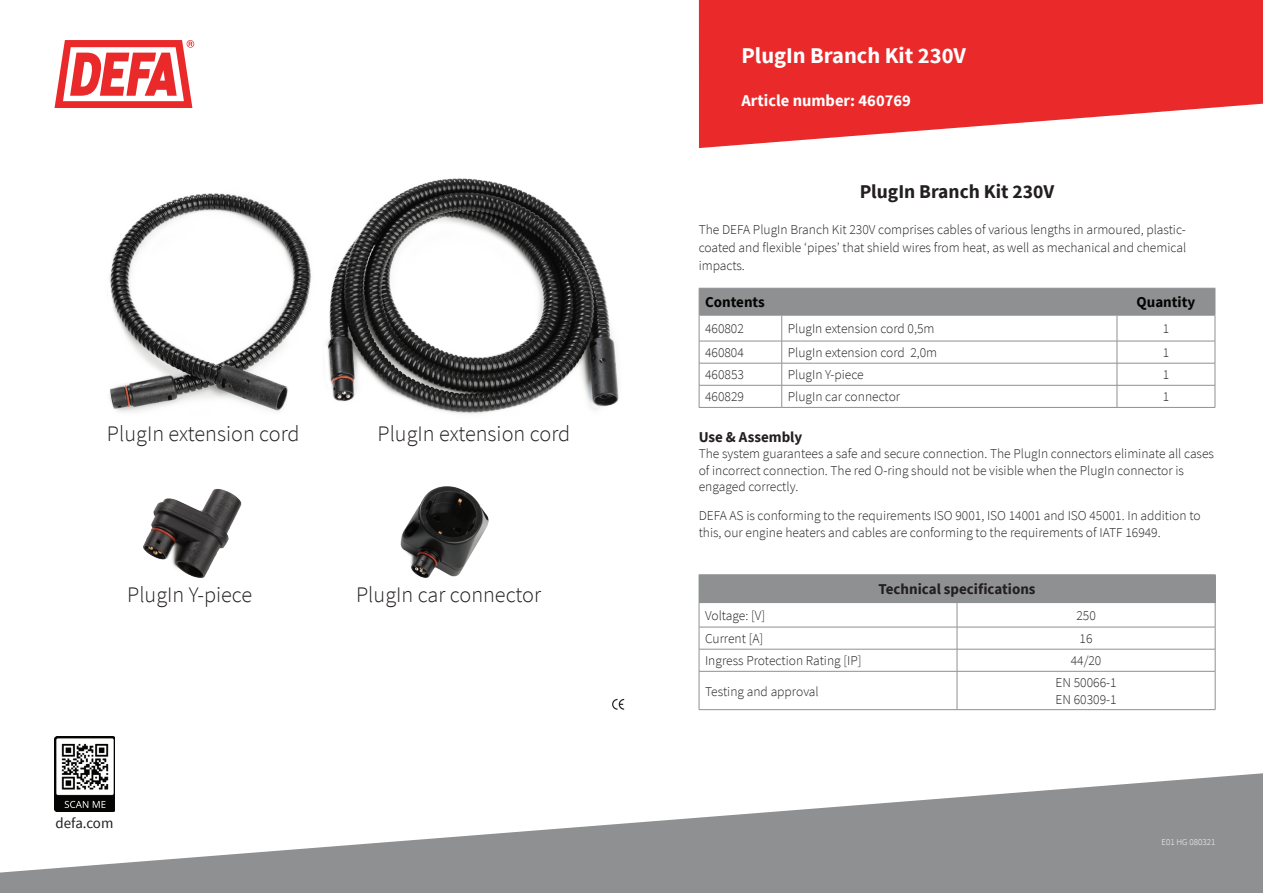
<style>
.page{position:relative;width:1263px;height:893px;background:#fff}
.page>*{position:absolute;margin:0;border:0;box-sizing:border-box;transform-origin:0 0}
.t1{font:700 22.5px "Source Sans Pro";color:#fff}
.t2{font:300 22.2px "Source Sans Pro";color:#231f20}
.t3{font:700 19.5px "Source Sans Pro";color:#231f20}
.t4{font:700 16.5px "Source Sans Pro";color:#fff}
.t5{font:700 15px "Source Sans Pro";color:#231f20}
.t6{font:700 15px "Source Sans Pro";color:#040503}
.t7{font:14.85px "Source Sans Pro";color:#231f20}
.t8{font:300 13.5px/16.5px "Source Sans Pro";color:#231f20}
.t9{font:300 9px "Source Sans Pro";color:#fff}
</style>
<div class="page">
<svg style="left:55px;top:40px;width:139px;height:68px"></svg>
<svg style="left:699px;top:0;width:564px;height:148px;background:#ec4849"></svg>
<svg style="left:0;top:771px;width:1263px;height:122px;fill:#8e9091"></svg>
<svg style="left:612px;top:699px;width:12px;height:11px"></svg>
<img style="left:55px;top:737px;width:60px;height:75px">
<div style="left:699px;top:575px;width:516px;height:28px;background:#8e9091"></div>
<hr style="left:699px;top:574px;width:258px;height:1px;background:#8e9091">
<hr style="left:957px;top:574px;width:258px;height:1px;background:#8e9091">
<hr style="left:699px;top:627px;width:258px;height:1px;background:#8e9091">
<hr style="left:957px;top:627px;width:258px;height:1px;background:#8e9091">
<hr style="left:699px;top:649px;width:258px;height:1px;background:#8e9091">
<svg style="left:699px;top:603px;width:1px;height:68px"></svg>
<hr style="left:957px;top:649px;width:258px;height:1px;background:#8e9091">
<svg style="left:957px;top:603px;width:1px;height:68px"></svg>
<svg style="left:1215px;top:575px;width:1px;height:96px"></svg>
<hr style="left:699px;top:671px;width:258px;height:1px;background:#8e9091">
<hr style="left:699px;top:671px;width:1px;height:38px;background:#8e9091">
<hr style="left:957px;top:671px;width:258px;height:1px;background:#8e9091">
<hr style="left:957px;top:671px;width:1px;height:38px;background:#8e9091">
<hr style="left:1215px;top:671px;width:1px;height:38px;background:#8e9091">
<hr style="left:699px;top:709px;width:258px;height:1px;background:#8e9091">
<hr style="left:957px;top:709px;width:258px;height:1px;background:#8e9091">
<img style="left:143px;top:488px;width:99px;height:90px">
<hr style="left:699px;top:407px;width:83px;height:1px;background:#8e9091">
<hr style="left:782px;top:407px;width:335px;height:1px;background:#8e9091">
<hr style="left:1117px;top:407px;width:98px;height:1px;background:#8e9091">
<svg style="left:699px;top:288px;width:517px;height:119px"></svg>
<hr style="left:699px;top:315px;width:83px;height:1px;background:#8e9091">
<hr style="left:782px;top:315px;width:335px;height:1px;background:#8e9091">
<img style="left:400px;top:486px;width:89px;height:92px">
<img style="left:109px;top:193px;width:202px;height:219px">
<img style="left:326px;top:179px;width:293px;height:235px">
<h1 class="t1" style="left:741px;top:40px;width:226px">PlugIn Branch Kit 230V</h1>
<p class="t4" style="left:741px;top:89px;width:171px">Article number: 460769</p>
<h3 class="t3" style="left:860px;top:178px;width:196px">PlugIn Branch Kit 230V</h3>
<p class="t8" style="left:699px;top:221px;width:489px;line-height:18px;text-align:justify">The DEFA PlugIn Branch Kit 230V comprises cables of various lengths in armoured, plastic&shy;coated and flexible ‘pipes’ that shield wires from heat, as well as mechanical and chemical impacts.</p>
<p class="t6" style="left:705px;top:292px;width:61px">Contents</p>
<p class="t6" style="left:1136px;top:292px;width:60px">Quantity</p>
<p class="t8" style="left:705px;top:320px;width:40px">460802</p>
<p class="t8" style="left:788px;top:320px;width:148px">PlugIn extension cord 0,5m</p>
<p class="t8" style="left:1163px;top:320px;width:8px">1</p>
<p class="t8" style="left:705px;top:344px;width:40px">460804</p>
<p class="t8" style="left:788px;top:344px;width:151px">PlugIn extension cord 2,0m</p>
<p class="t8" style="left:1163px;top:344px;width:8px">1</p>
<p class="t8" style="left:705px;top:367px;width:40px">460853</p>
<p class="t8" style="left:788px;top:367px;width:78px">PlugIn Y-piece</p>
<p class="t8" style="left:1163px;top:367px;width:8px">1</p>
<p class="t8" style="left:705px;top:389px;width:40px">460829</p>
<p class="t8" style="left:788px;top:389px;width:114px">PlugIn car connector</p>
<p class="t8" style="left:1163px;top:389px;width:8px">1</p>
<h2 class="t2" style="left:107px;top:420px;width:194px">PlugIn extension cord</h2>
<h2 class="t2" style="left:377px;top:420px;width:194px">PlugIn extension cord</h2>
<p class="t5" style="left:699px;top:426px;width:105px">Use &amp; Assembly</p>
<p class="t8" style="left:699px;top:445px;width:517px">The system guarantees a safe and secure connection. The PlugIn connectors eliminate all cases of incorrect connection. The red O-ring should not be visible when the PlugIn connector is engaged correctly.</p>
<p class="t8" style="left:699px;top:508px;width:503px">DEFA AS is conforming to the requirements ISO 9001, ISO 14001 and ISO 45001. In addition to this, our engine heaters and cables are conforming to the requirements of IATF 16949.</p>
<h2 class="t2" style="left:127px;top:581px;width:127px">PlugIn Y-piece</h2>
<h2 class="t2" style="left:356px;top:581px;width:186px">PlugIn car connector</h2>
<p class="t5" style="left:879px;top:579px;width:158px">Technical specifications</p>
<p class="t8" style="left:705px;top:607px;width:62px">Voltage: [V]</p>
<p class="t8" style="left:1076px;top:607px;width:21px">250</p>
<p class="t8" style="left:705px;top:630px;width:60px">Current [A]</p>
<p class="t8" style="left:1080px;top:630px;width:14px">16</p>
<p class="t8" style="left:705px;top:653px;width:158px">Ingress Protection Rating [IP]</p>
<p class="t8" style="left:1071px;top:653px;width:32px">44/20</p>
<p class="t8" style="left:705px;top:683px;width:115px">Testing and approval</p>
<p class="t8" style="left:1055px;top:675px;width:63px">EN 50066-1<br>EN 60309-1</p>
<p class="t7" style="left:56px;top:814px;width:59px">defa.com</p>
<p class="t9" style="left:1161px;top:837px;width:55px">E01 HG 080321</p>
</div>
